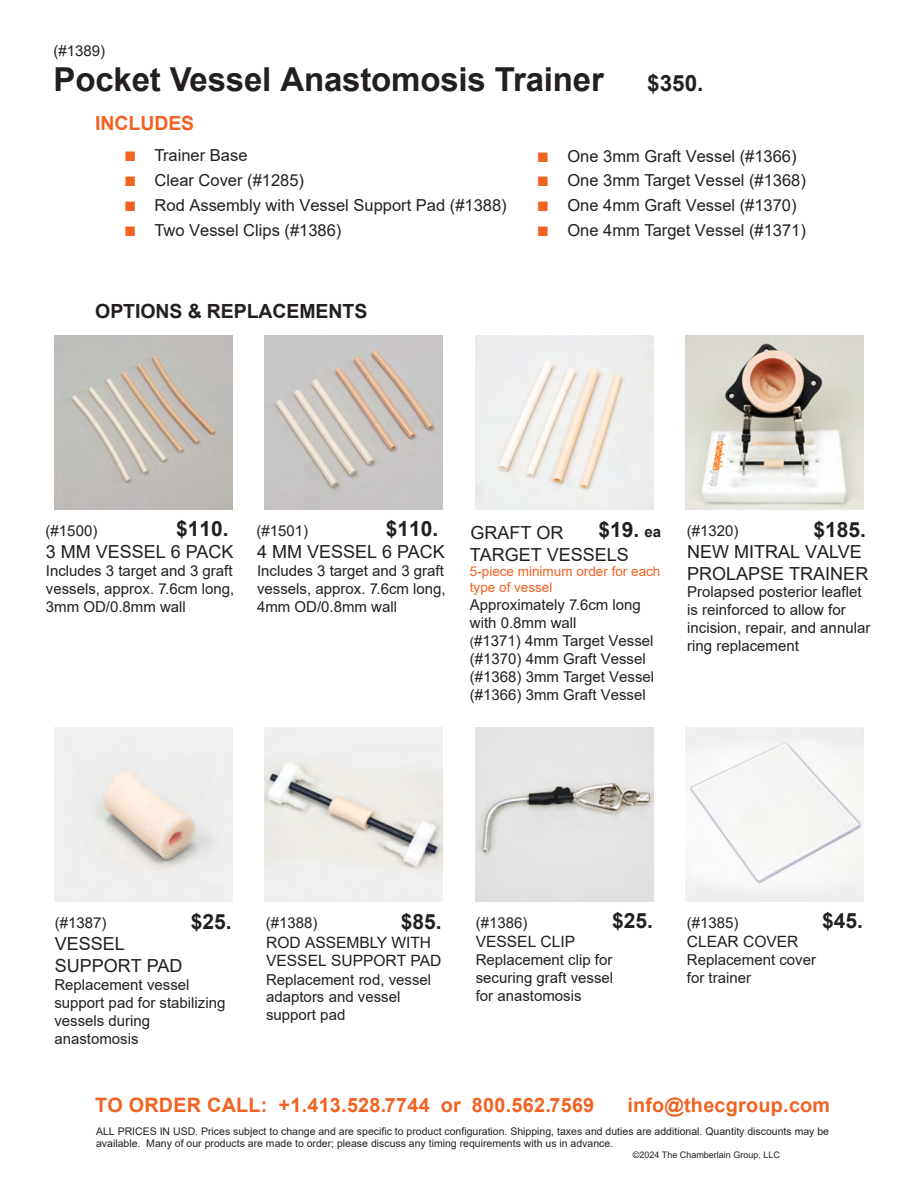
<style>
.page{position:relative;width:918px;height:1188px;background:#fff}
.page>*{position:absolute;margin:0;border:0;box-sizing:border-box;transform-origin:0 0}
.backpg_header{font:700 33px "Arial";letter-spacing:-.005em;color:#231f20}
.backpg_header-2{font:700 22.5px "Arial";color:#231f20}
.t1{font:700 21px "Arial";color:#231f20}
.t2{font:700 19.8px "Arial";letter-spacing:.015em;color:#f26221}
.Subtitle{font:700 19.5px "Arial";letter-spacing:-.005em;color:#231f20}
.Subtitle-2{font:700 19.5px "Arial";letter-spacing:-.005em;color:#f26221}
.t3{font:18px/21.6px "Arial";color:#231f20}
.t4{font:16.5px "Arial";color:#231f20}
.body_copy{font:15.6px/18.6px "Arial";color:#231f20}
.body_copy-2{font:15px/18px "Arial";color:#231f20}
.backpg_header-3{font:15px "Arial";color:#231f20}
.t5{font:13.5px/16.4px "Arial";color:#f26221}
.t6{font:10.5px/12px "Arial";color:#231f20}
.t7{font:9px "Arial";color:#231f20}
.s1{font-family:"Proxima Nova";font-weight:700;color:#f26221}
.s2{font-size:15px}
.s3{font-size:12.9px}
</style>
<div class="page">
<img style="left:475px;top:335px;width:179px;height:175px">
<img style="left:686px;top:335px;width:178px;height:175px">
<img style="left:475px;top:727px;width:178px;height:175px">
<div style="left:686px;top:727px;width:178px;height:175px;background:#f6f6f4"></div>
<img style="left:264px;top:335px;width:179px;height:175px">
<img style="left:54px;top:335px;width:178px;height:175px">
<img style="left:265px;top:727px;width:178px;height:175px">
<img style="left:54px;top:727px;width:178px;height:175px">
<p class="backpg_header-3" style="left:54px;top:40px;width:53px">(#1389)</p>
<p class="backpg_header" style="left:54px;top:56px;width:552px">Pocket Vessel Anastomosis Trainer</p>
<p class="backpg_header-2" style="left:647px;top:67px;width:58px">$350.</p>
<p class="Subtitle-2" style="left:95px;top:109px;width:100px">INCLUDES</p>
<p class="t4" style="left:125px;top:144px;width:124px"><span class="s1">■</span> Trainer Base</p>
<p class="t4" style="left:125px;top:169px;width:181px"><span class="s1">■</span> Clear Cover (#1285)</p>
<p class="t4" style="left:125px;top:194px;width:383px"><span class="s1">■</span> Rod Assembly with Vessel Support Pad (#1388)</p>
<p class="t4" style="left:125px;top:218px;width:218px"><span class="s1">■</span> Two Vessel Clips (#1386)</p>
<p class="Subtitle" style="left:95px;top:298px;width:274px">OPTIONS &amp; REPLACEMENTS</p>
<p class="t4" style="left:538px;top:144px;width:261px"><span class="s1">■</span> One 3mm Graft Vessel (#1366)</p>
<p class="t4" style="left:538px;top:169px;width:270px"><span class="s1">■</span> One 3mm Target Vessel (#1368)</p>
<p class="t4" style="left:538px;top:194px;width:261px"><span class="s1">■</span> One 4mm Graft Vessel (#1370)</p>
<p class="t4" style="left:538px;top:219px;width:270px"><span class="s1">■</span> One 4mm Target Vessel (#1371)</p>
<p class="body_copy-2" style="left:46px;top:522px;width:53px">(#1500)</p>
<p class="t1" style="left:386px;top:514px;width:54px">$110.</p>
<p class="t3" style="left:46px;top:541px;width:189px">3 MM VESSEL 6 PACK</p>
<p class="body_copy-2" style="left:46px;top:561px;width:190px">Includes 3 target and 3 graft vessels, approx. 7.6cm long,<br>3mm OD/0.8mm wall</p>
<p class="t1" style="left:176px;top:514px;width:54px">$110.</p>
<p class="body_copy-2" style="left:257px;top:522px;width:53px">(#1501)</p>
<p class="t3" style="left:257px;top:541px;width:189px">4 MM VESSEL 6 PACK</p>
<p class="body_copy-2" style="left:257px;top:561px;width:190px">Includes 3 target and 3 graft vessels, approx. 7.6cm long,<br>4mm OD/0.8mm wall</p>
<p class="t1" style="left:599px;top:514px;width:64px">$19. <span class="s2">ea</span></p>
<p class="t3" style="left:470px;top:522px;width:95px">GRAFT OR</p>
<p class="t3" style="left:470px;top:543px;width:160px">TARGET VESSELS</p>
<p class="t5" style="left:470px;top:563px;width:192px">5-piece minimum order for each type of vessel</p>
<p class="body_copy-2" style="left:470px;top:595px;width:186px">Approximately 7.6cm long with 0.8mm wall<br><span class="s3">(</span>#1371) 4mm Target Vessel (#1370) 4mm Graft Vessel (#1368) 3mm Target Vessel (#1366) 3mm Graft Vessel</p>
<p class="t1" style="left:813px;top:514px;width:54px">$185.</p>
<p class="body_copy-2" style="left:687px;top:522px;width:53px">(#1320)</p>
<p class="t3" style="left:687px;top:541px;width:183px">NEW MITRAL VALVE<br>PROLAPSE TRAINER</p>
<p class="body_copy-2" style="left:687px;top:583px;width:185px">Prolapsed posterior leaflet is reinforced to allow for incision, repair, and annular ring replacement</p>
<p class="body_copy-2" style="left:55px;top:914px;width:53px">(#1387)</p>
<p class="t1" style="left:401px;top:907px;width:42px">$85.</p>
<p class="t3" style="left:55px;top:933px;width:129px">VESSEL<br>SUPPORT PAD</p>
<p class="body_copy-2" style="left:54px;top:975px;width:172px">Replacement vessel support pad for stabilizing vessels during anastomosis</p>
<p class="t1" style="left:191px;top:907px;width:42px">$25.</p>
<p class="body_copy-2" style="left:266px;top:914px;width:53px">(#1388)</p>
<p class="body_copy" style="left:266px;top:933px;width:177px">ROD ASSEMBLY WITH<br>VESSEL SUPPORT PAD</p>
<p class="body_copy-2" style="left:266px;top:970px;width:167px">Replacement rod, vessel adaptors and vessel support pad</p>
<p class="t1" style="left:612px;top:906px;width:42px">$25.</p>
<p class="body_copy-2" style="left:687px;top:914px;width:53px">(#1385)</p>
<p class="body_copy" style="left:687px;top:932px;width:113px">CLEAR COVER</p>
<p class="body_copy-2" style="left:687px;top:951px;width:131px">Replacement cover for trainer</p>
<p class="t1" style="left:822px;top:906px;width:42px">$45.</p>
<p class="body_copy-2" style="left:476px;top:914px;width:53px">(#1386)</p>
<p class="body_copy" style="left:476px;top:932px;width:101px">VESSEL CLIP</p>
<p class="body_copy-2" style="left:476px;top:951px;width:139px;text-align:justify">Replacement clip for securing graft vessel for anastomosis</p>
<p class="t2" style="left:95px;top:1091px;width:501px">TO ORDER CALL: +1.413.528.7744 or 800.562.7569</p>
<p class="t2" style="left:628px;top:1091px;width:204px">info@thecgroup.com</p>
<p class="t6" style="left:96px;top:1125px;width:735px">ALL PRICES IN USD. Prices subject to change and are specific to product configuration. Shipping, taxes and duties are additional. Quantity discounts may be available. Many of our products are made to order; please discuss any timing requirements with us in advance.</p>
<p class="t7" style="left:633px;top:1149px;width:149px">©2024 The Chamberlain Group, LLC</p>
</div>
